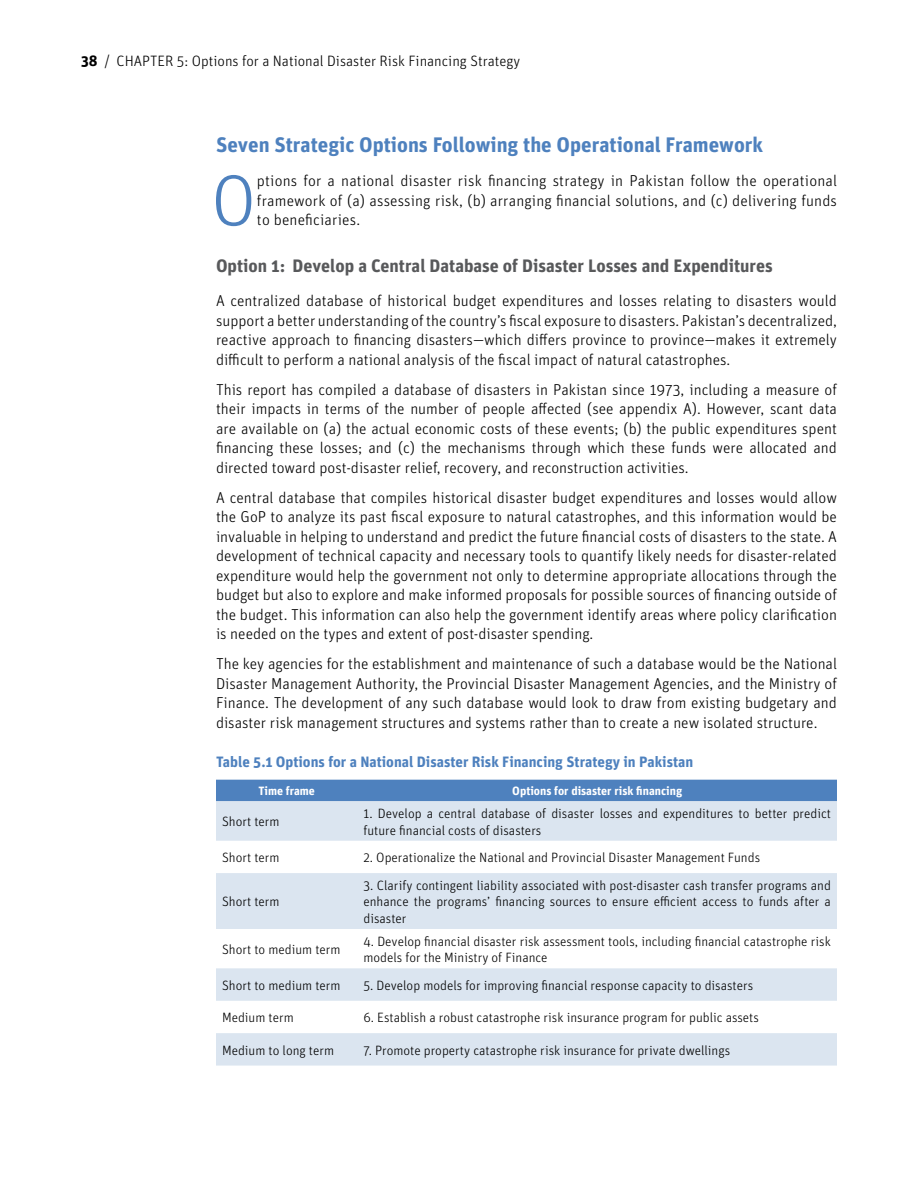
<style>
.page{position:relative;width:918px;height:1188px;background:#fff}
.page>*{position:absolute;margin:0;border:0;box-sizing:border-box;transform-origin:0 0}
.t1{font:300 72.45px "Unit";color:#4e81be}
.t2{font:700 21px "Unit";color:#4e81be}
.t3{font:700 18px "Unit";color:#58595b}
.t4{font:300 15.75px/19.5px "Unit";color:#000;text-align:justify}
.t5{font:700 15px "Unit";color:#4e81be}
.t6{font:300 15px "Unit";color:#000}
.t7{font:300 13.5px/16.5px "Unit";color:#000}
.t8{font:700 12px "Unit";color:#fff}
.s1{font-weight:700}
</style>
<div class="page">
<div style="left:216px;top:780px;width:621px;height:21px;background:#4e81be"></div>
<svg style="left:216px;top:801px;width:621px;height:265px;fill:#dbe5f0"></svg>
<svg style="left:216px;top:873px;width:621px;height:128px;fill:#dbe5f0"></svg>
<p class="t6" style="left:81px;top:52px;width:441px"><span class="s1">38</span> / CHAPTER 5: Options for a National Disaster Risk Financing Strategy</p>
<h2 class="t2" style="left:216px;top:132px;width:549px">Seven Strategic Options Following the Operational Framework</h2>
<h1 class="t1" style="left:211px;top:155px;width:47px">O</h1>
<p class="t4" style="left:257px;top:171px;width:582px">ptions for a national disaster risk financing strategy in Pakistan follow the operational framework of (a) assessing risk, (b) arranging financial solutions, and (c) delivering funds to beneficiaries.</p>
<p class="t3" style="left:216px;top:254px;width:558px">Option 1: Develop a Central Database of Disaster Losses and Expenditures</p>
<p class="t4" style="left:216px;top:291px;width:622px">A centralized database of historical budget expenditures and losses relating to disasters would support a better understanding of the country’s fiscal exposure to disasters. Pakistan’s decentralized, reactive approach to financing disasters—which differs province to province—makes it extremely difficult to perform a national analysis of the fiscal impact of natural catastrophes.</p>
<p class="t4" style="left:216px;top:379px;width:623px">This report has compiled a database of disasters in Pakistan since 1973, including a measure of their impacts in terms of the number of people affected (see appendix A). However, scant data are available on (a) the actual economic costs of these events; (b) the public expenditures spent financing these losses; and (c) the mechanisms through which these funds were allocated and directed toward post-disaster relief, recovery, and reconstruction activities.</p>
<p class="t4" style="left:216px;top:487px;width:623px">A central database that compiles historical disaster budget expenditures and losses would allow the GoP to analyze its past fiscal exposure to natural catastrophes, and this information would be invaluable in helping to understand and predict the future financial costs of disasters to the state. A development of technical capacity and necessary tools to quantify likely needs for disaster-related expenditure would help the government not only to determine appropriate allocations through the budget but also to explore and make informed proposals for possible sources of financing outside of the budget. This information can also help the government identify areas where policy clarification is needed on the types and extent of post-disaster spending.</p>
<p class="t4" style="left:216px;top:654px;width:623px">The key agencies for the establishment and maintenance of such a database would be the National Disaster Management Authority, the Provincial Disaster Management Agencies, and the Ministry of Finance. The development of any such database would look to draw from existing budgetary and disaster risk management structures and systems rather than to create a new isolated structure.</p>
<p class="t5" style="left:216px;top:752px;width:479px">Table 5.1 Options for a National Disaster Risk Financing Strategy in Pakistan</p>
<p class="t8" style="left:258px;top:784px;width:58px">Time frame</p>
<p class="t8" style="left:512px;top:784px;width:171px">Options for disaster risk financing</p>
<p class="t7" style="left:222px;top:813px;width:59px">Short term</p>
<p class="t7" style="left:363px;top:805px;width:469px">1. Develop a central database of disaster losses and expenditures to better predict future financial costs of disasters</p>
<p class="t7" style="left:222px;top:849px;width:59px">Short term</p>
<p class="t7" style="left:363px;top:849px;width:398px">2. Operationalize the National and Provincial Disaster Management Funds</p>
<p class="t7" style="left:222px;top:893px;width:59px">Short term</p>
<p class="t7" style="left:363px;top:877px;width:469px;text-align:justify">3. Clarify contingent liability associated with post-disaster cash transfer programs and enhance the programs’ financing sources to ensure efficient access to funds after a disaster</p>
<p class="t7" style="left:222px;top:941px;width:120px">Short to medium term</p>
<p class="t7" style="left:363px;top:933px;width:469px">4. Develop financial disaster risk assessment tools, including financial catastrophe risk models for the Ministry of Finance</p>
<p class="t7" style="left:222px;top:977px;width:120px">Short to medium term</p>
<p class="t7" style="left:363px;top:977px;width:391px">5. Develop models for improving financial response capacity to disasters</p>
<p class="t7" style="left:222px;top:1009px;width:73px">Medium term</p>
<p class="t7" style="left:363px;top:1009px;width:397px">6. Establish a robust catastrophe risk insurance program for public assets</p>
<p class="t7" style="left:222px;top:1042px;width:114px">Medium to long term</p>
<p class="t7" style="left:363px;top:1042px;width:368px">7. Promote property catastrophe risk insurance for private dwellings</p>
</div>
